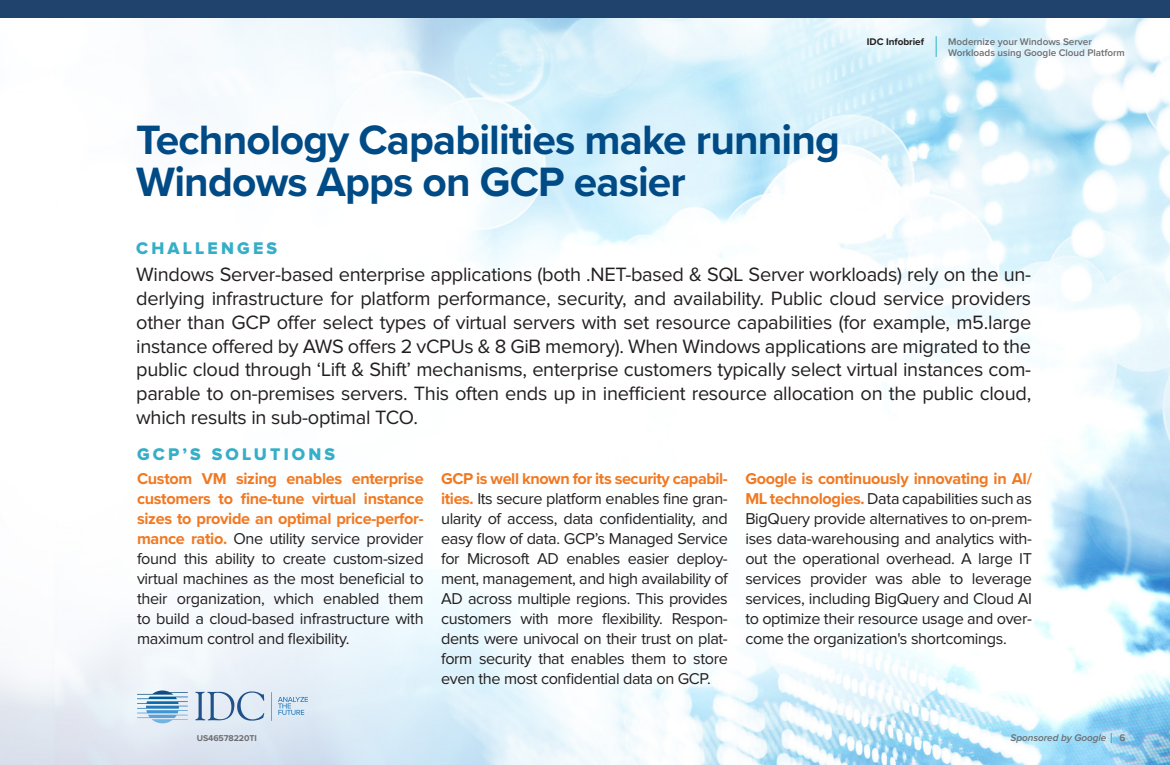
<style>
.page{position:relative;width:1170px;height:765px;background:#fff}
.page>*{position:absolute;margin:0;border:0;box-sizing:border-box;transform-origin:0 0}
.InfoBrief_Basic_Head{font:700 42.5px/42.5px "Proxima Nova";letter-spacing:-.02em;color:#004b85}
.GPC_16_20{font:20px/23.8px "Proxima Nova";letter-spacing:-.015em;color:#231f20;text-align:justify}
.Info_GCP_Subhed_14{font:17.5px "Proxima Nova Extrabld";letter-spacing:.18em;color:#36aec7}
.GPC_16_20-2{font:16.25px/20px "Proxima Nova";letter-spacing:-.02em;color:#231f20;text-align:justify}
.t1{font:600 10px/10.6px "Proxima Nova";letter-spacing:-.005em;color:#6c6d70}
.t2{font:700 10px/10.6px "Proxima Nova";letter-spacing:-.005em;color:#6c6d70}
.t3{font:700 10px "Proxima Nova";letter-spacing:-.005em;color:#231f20}
.t4{font:italic 600 10px "Proxima Nova";letter-spacing:-.005em;color:#6c6d70}
.t5{font:700 8.75px "Proxima Nova";letter-spacing:-.01em;color:#6c6d70}
.s1{font-weight:700;color:#f17922}
</style>
<div class="page">
<img style="left:1px;top:18px;width:1169px;height:747px">
<svg style="left:271px;top:692px;width:1px;height:29px"></svg>
<svg style="left:195px;top:691px;width:69px;height:30px;background:#b7c9dc"></svg>
<svg style="left:137px;top:691px;width:51px;height:32px;background:#9dc1dd"></svg>
<svg style="left:278px;top:697px;width:30px;height:18px"></svg>
<div style="left:0;top:0;width:1170px;height:18px;background:#20436d"></div>
<svg style="left:936px;top:36px;width:1px;height:21px"></svg>
<p class="t3" style="left:867px;top:34px;width:59px">IDC Infobrief</p>
<p class="t1" style="left:948px;top:37px;width:178px">Modernize your Windows Server<br>Workloads using Google Cloud Platform</p>
<p class="t3" style="left:908px;top:34px;width:59px">IDC Infobrief</p>
<p class="t2" style="left:989px;top:36px;width:123px">Something something GPC<br>Windows Server</p>
<p class="InfoBrief_Basic_Head" style="left:136px;top:117px;width:705px">Technology Capabilities make running<br>Windows Apps on GCP easier</p>
<p class="Info_GCP_Subhed_14" style="left:136px;top:238px;width:142px">CHALLENGES</p>
<p class="GPC_16_20" style="left:136px;top:263px;width:897px">Windows Server-based enterprise applications (both .NET-based &amp; SQL Server workloads) rely on the un&shy;derlying infrastructure for platform performance, security, and availability. Public cloud service providers other than GCP offer select types of virtual servers with set resource capabilities (for example, m5.large instance offered by AWS offers 2 vCPUs &amp; 8 GiB memory). When Windows applications are migrated to the public cloud through ‘Lift &amp; Shift’ mechanisms, enterprise customers typically select virtual instances com&shy;parable to on-premises servers. This often ends up in inefficient resource allocation on the public cloud, which results in sub-optimal TCO.</p>
<p class="Info_GCP_Subhed_14" style="left:137px;top:444px;width:200px">GCP’S SOLUTIONS</p>
<p class="GPC_16_20-2" style="left:137px;top:469px;width:288px"><span class="s1">Custom VM sizing enables enterprise customers to fine-tune virtual instance sizes to provide an optimal price-perfor&shy;mance ratio.</span> One utility service provider found this ability to create custom-sized virtual machines as the most beneficial to their organization, which enabled them to build a cloud-based infrastructure with maximum control and flexibility.</p>
<p class="GPC_16_20-2" style="left:441px;top:469px;width:288px"><span class="s1">GCP is well known for its security capabil&shy;ities.</span> Its secure platform enables fine gran&shy;ularity of access, data confidentiality, and easy flow of data. GCP’s Managed Service for Microsoft AD enables easier deploy&shy;ment, management, and high availability of AD across multiple regions. This provides customers with more flexibility. Respon&shy;dents were univocal on their trust on plat&shy;form security that enables them to store even the most confidential data on GCP.</p>
<p class="GPC_16_20-2" style="left:745px;top:469px;width:288px"><span class="s1">Google is continuously innovating in AI/ ML technologies.</span> Data capabilities such as BigQuery provide alternatives to on-prem&shy;ises data-warehousing and analytics with&shy;out the operational overhead. A large IT services provider was able to leverage services, including BigQuery and Cloud AI to optimize their resource usage and over&shy;come the organization's shortcomings.</p>
<p class="t5" style="left:197px;top:732px;width:62px">US46578220TI</p>
<p class="t4" style="left:1011px;top:732px;width:97px">Sponsored by Google</p>
<p class="t1" style="left:1120px;top:733px;width:8px">6</p>
</div>
